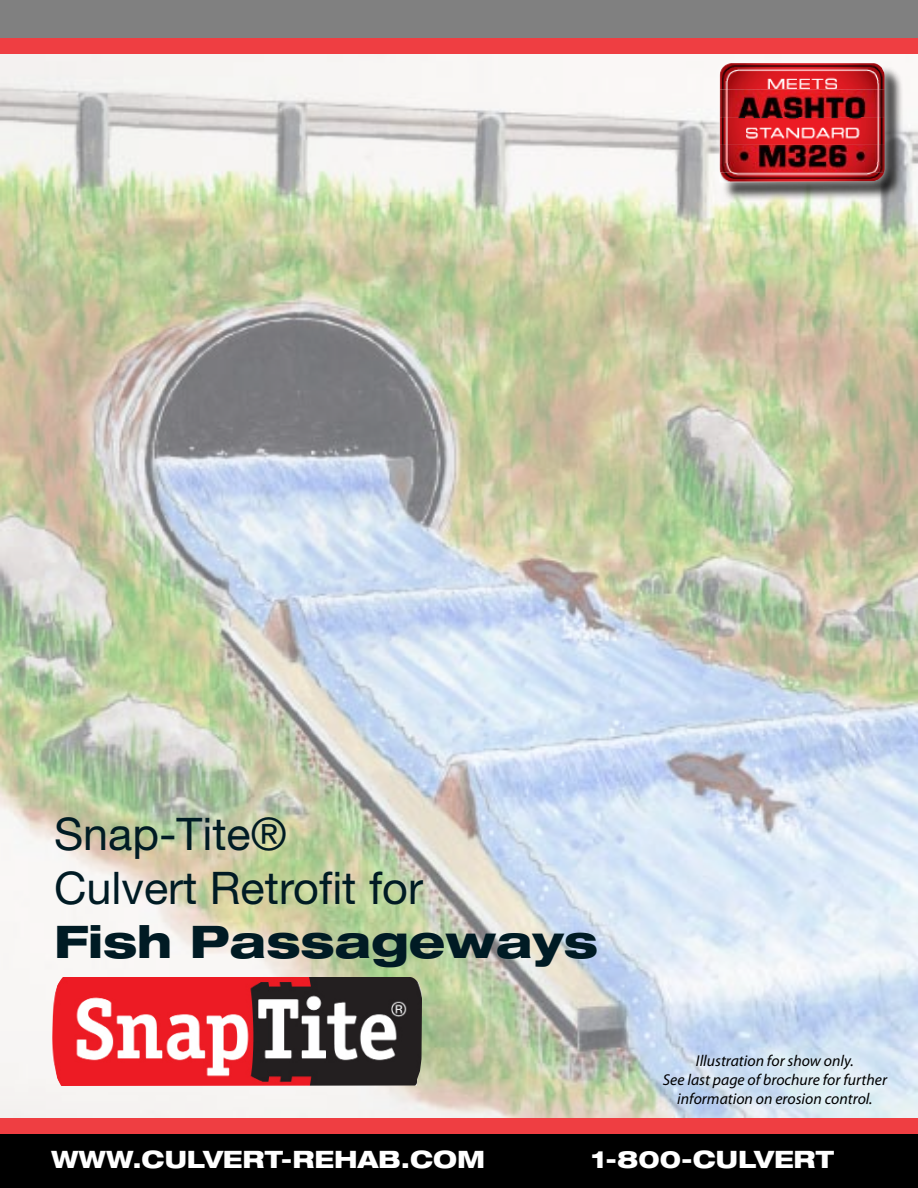
<style>
.page{position:relative;width:918px;height:1188px;background:#fff}
.page>*{position:absolute;margin:0;border:0;box-sizing:border-box;transform-origin:0 0}
.t1{font:45px/54px "Helvetica Neue LT Std";color:#001b24}
.t2{font:800 expanded 45px "Helvetica Neue LT Std";color:#001b24}
.t3{font:800 expanded 24px "Helvetica Neue LT Std";color:#fff}
.t4{font:italic 15.75px/18.9px "Myriad Pro";color:#000;text-align:center}
</style>
<div class="page">
<img style="left:0;top:54px;width:918px;height:1064px">
<img style="left:51px;top:977px;width:371px;height:109px">
<div style="left:0;top:0;width:918px;height:51px;background:#808080"></div>
<div style="left:0;top:39px;width:918px;height:15px;background:#ef3e42"></div>
<div style="left:0;top:1126px;width:918px;height:62px;background:#000"></div>
<div style="left:0;top:1119px;width:918px;height:15px;background:#ef3e42"></div>
<div style="left:722px;top:65px;width:182px;height:136px;background:#000;opacity:.75"></div>
<div style="left:710px;top:53px;width:184px;height:139px;background:#fff;opacity:.75"></div>
<img style="left:720px;top:63px;width:165px;height:120px">
<h1 class="t1" style="left:54px;top:806px;width:371px">Snap-Tite®<br>Culvert Retrofit for</h1>
<h1 class="t2" style="left:54px;top:913px;width:545px">Fish Passageways</h1>
<p class="t4" style="left:663px;top:1051px;width:226px">Illustration for show only.<br>See last page of brochure for further information on erosion control.</p>
<h2 class="t3" style="left:51px;top:1144px;width:436px">WWW.CULVERT-REHAB.COM</h2>
<h2 class="t3" style="left:591px;top:1144px;width:245px">1-800-CULVERT</h2>
</div>
